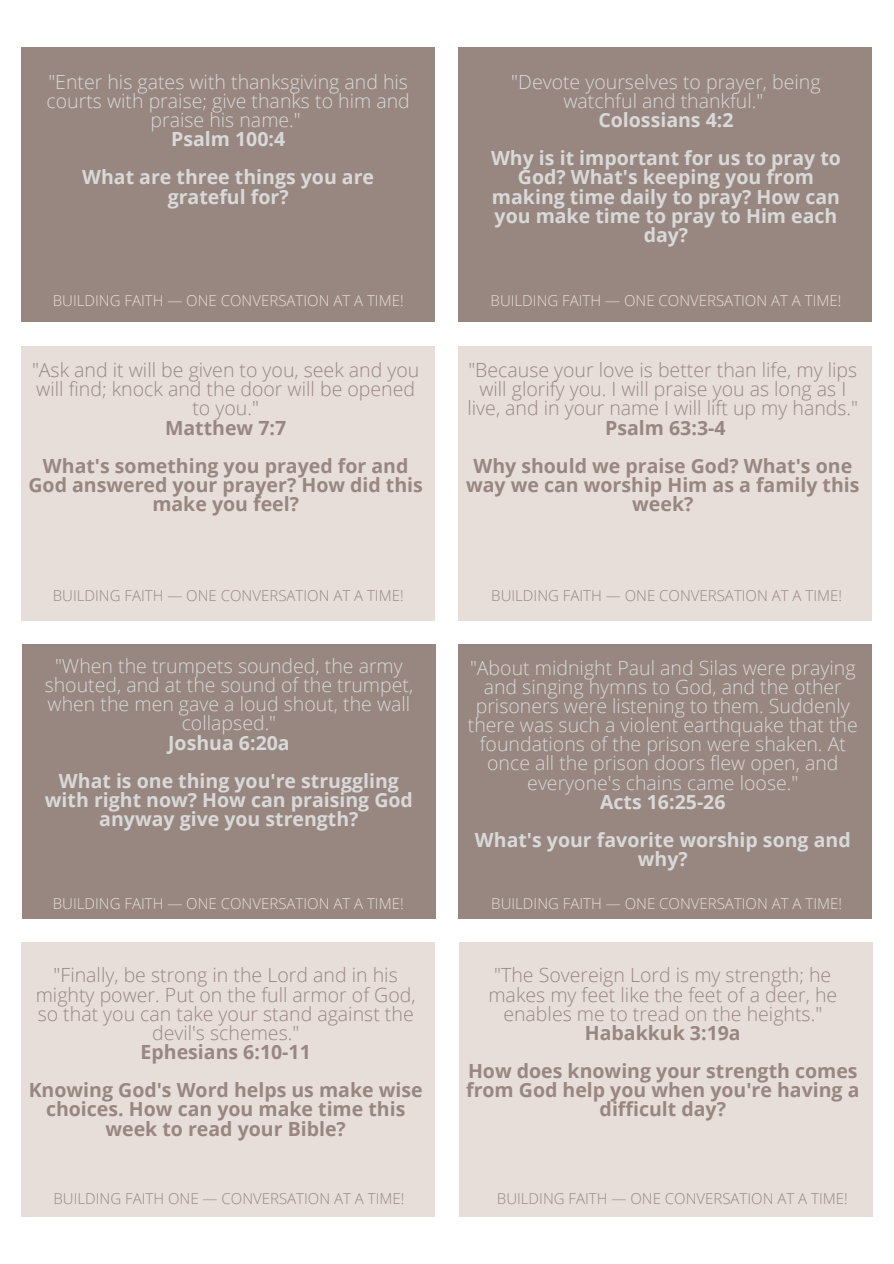
<style>
.page{position:relative;width:894px;height:1264px;background:#fff}
.page>*{position:absolute;margin:0;border:0;box-sizing:border-box;transform-origin:0 0}
.t1{font:300 19.5px/19.2px "Open Sans";color:#d9d9d9;text-align:center}
.t2{font:300 19.5px/19.2px "Open Sans";color:#988780;text-align:center}
.t3{font:700 19.5px/19.2px "Open Sans";color:#988780;text-align:center}
.t4{font:700 19.5px/19.2px "Open Sans";color:#d9d9d9;text-align:center}
.t5{font:300 15px "Open Sans";color:#e7ded9}
.t6{font:300 15px "Open Sans";color:#988780}
</style>
<div class="page">
<div style="left:21px;top:47px;width:413px;height:275px;background:#988780"></div>
<div style="left:458px;top:346px;width:413px;height:275px;background:#e7ded9"></div>
<div style="left:22px;top:644px;width:413px;height:275px;background:#988780"></div>
<div style="left:459px;top:942px;width:413px;height:275px;background:#e7ded9"></div>
<div style="left:21px;top:346px;width:413px;height:275px;background:#e7ded9"></div>
<div style="left:458px;top:644px;width:413px;height:275px;background:#988780"></div>
<div style="left:21px;top:942px;width:413px;height:275px;background:#e7ded9"></div>
<div style="left:458px;top:47px;width:413px;height:275px;background:#988780"></div>
<p class="t1" style="left:46px;top:71px;width:365px">"Enter his gates with thanksgiving and his courts with praise; give thanks to him and praise his name."</p>
<p class="t4" style="left:171px;top:129px;width:116px">Psalm 100:4</p>
<p class="t4" style="left:82px;top:167px;width:293px">What are three things you are grateful for?</p>
<p class="t1" style="left:511px;top:71px;width:311px">"Devote yourselves to prayer, being watchful and thankful."</p>
<p class="t4" style="left:598px;top:110px;width:137px">Colossians 4:2</p>
<p class="t4" style="left:491px;top:148px;width:351px">Why is it important for us to pray to<br>God? What's keeping you from making time daily to pray? How can you make time to pray to Him each day?</p>
<p class="t5" style="left:53px;top:290px;width:352px">BUILDING FAITH — ONE CONVERSATION AT A TIME!</p>
<p class="t5" style="left:490px;top:290px;width:352px">BUILDING FAITH — ONE CONVERSATION AT A TIME!</p>
<p class="t2" style="left:32px;top:360px;width:388px">"Ask and it will be given to you, seek and you will find; knock and the door will be opened to you."</p>
<p class="t3" style="left:165px;top:417px;width:123px">Matthew 7:7</p>
<p class="t3" style="left:28px;top:455px;width:396px">What's something you prayed for and<br>God answered your prayer? How did this make you feel?</p>
<p class="t2" style="left:467px;top:360px;width:392px">"Because your love is better than life, my lips will glorify you. I will praise you as long as I live, and in your name I will lift up my hands."</p>
<p class="t3" style="left:605px;top:417px;width:122px">Psalm 63:3-4</p>
<p class="t3" style="left:466px;top:455px;width:395px">Why should we praise God? What's one way we can worship Him as a family this week?</p>
<p class="t6" style="left:53px;top:585px;width:352px">BUILDING FAITH — ONE CONVERSATION AT A TIME!</p>
<p class="t6" style="left:491px;top:585px;width:352px">BUILDING FAITH — ONE CONVERSATION AT A TIME!</p>
<p class="t1" style="left:45px;top:656px;width:370px">"When the trumpets sounded, the army shouted, and at the sound of the trumpet, when the men gave a loud shout, the wall collapsed."</p>
<p class="t4" style="left:168px;top:732px;width:123px">Joshua 6:20a</p>
<p class="t4" style="left:45px;top:770px;width:369px">What is one thing you're struggling with right now? How can praising God anyway give you strength?</p>
<p class="t5" style="left:53px;top:892px;width:352px">BUILDING FAITH — ONE CONVERSATION AT A TIME!</p>
<p class="t1" style="left:467px;top:657px;width:391px">"About midnight Paul and Silas were praying and singing hymns to God, and the other prisoners were listening to them. Suddenly there was such a violent earthquake that the foundations of the prison were shaken. At once all the prison doors flew open, and everyone's chains came loose."</p>
<p class="t4" style="left:600px;top:791px;width:127px">Acts 16:25-26</p>
<p class="t4" style="left:475px;top:829px;width:377px">What's your favorite worship song and why?</p>
<p class="t5" style="left:491px;top:892px;width:352px">BUILDING FAITH — ONE CONVERSATION AT A TIME!</p>
<p class="t2" style="left:36px;top:965px;width:381px">"Finally, be strong in the Lord and in his mighty power. Put on the full armor of God, so that you can take your stand against the devil's schemes."</p>
<p class="t3" style="left:140px;top:1041px;width:172px">Ephesians 6:10-11</p>
<p class="t3" style="left:29px;top:1080px;width:395px">Knowing God's Word helps us make wise choices. How can you make time this week to read your Bible?</p>
<p class="t2" style="left:488px;top:965px;width:350px">"The Sovereign Lord is my strength; he makes my feet like the feet of a deer, he enables me to tread on the heights."</p>
<p class="t3" style="left:584px;top:1022px;width:157px">Habakkuk 3:19a</p>
<p class="t3" style="left:466px;top:1060px;width:395px">How does knowing your strength comes from God help you when you're having a difficult day?</p>
<p class="t6" style="left:54px;top:1187px;width:352px">BUILDING FAITH ONE — CONVERSATION AT A TIME!</p>
<p class="t6" style="left:497px;top:1187px;width:352px">BUILDING FAITH — ONE CONVERSATION AT A TIME!</p>
</div>
